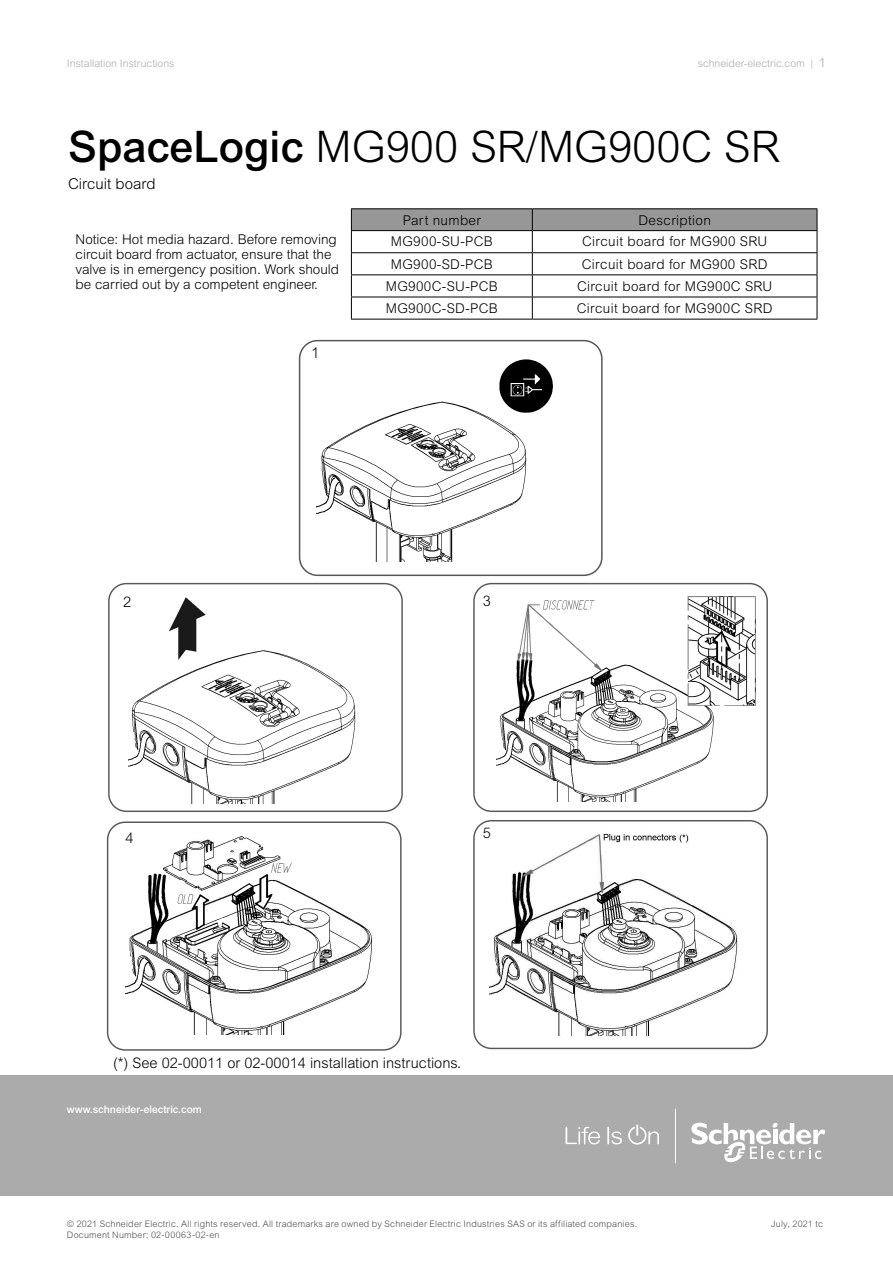
<style>
.page{position:relative;width:893px;height:1263px;background:#fff}
.page>*{position:absolute;margin:0;border:0;box-sizing:border-box;transform-origin:0 0}
.t1{font:300 43.5px "Arial MT Std";color:#000}
.t2{font:300 15px "Arial MT Std";color:#000}
.t3{font:300 14.55px "Arial MT Std";color:#000}
.intro_text{font:300 13.5px/15px "Arial MT Std";letter-spacing:.01em;color:#000}
.t4{font:300 10.5px "Arial MT Std";color:#ababab}
.t5{font:500 10.5px "Arial MT Std";color:#fff}
.t6{font:300 9px "Arial MT Std";letter-spacing:.02em;color:#4f4f4f}
.s1{font-size:12.75px}
.s2{font-weight:500}
</style>
<div class="page">
<div style="left:0;top:1076px;width:893px;height:120px;background:#ababab"></div>
<svg style="left:565px;top:1127px;width:35px;height:17px"></svg>
<svg style="left:607px;top:1127px;width:15px;height:17px"></svg>
<svg style="left:628px;top:1125px;width:31px;height:19px"></svg>
<svg style="left:691px;top:1122px;width:134px;height:41px"></svg>
<hr style="left:675px;top:1109px;width:1px;height:54px;background:#fff">
<hr style="left:351px;top:208px;width:181px;height:1px;background:#000">
<hr style="left:532px;top:208px;width:285px;height:1px;background:#000">
<svg style="left:351px;top:209px;width:467px;height:110px"></svg>
<hr style="left:351px;top:319px;width:181px;height:1px;background:#000">
<hr style="left:532px;top:319px;width:285px;height:1px;background:#000">
<div style="left:299px;top:340px;width:304px;height:236px;border:2px solid #585858;border-radius:18px"></div>
<img style="left:317px;top:359px;width:236px;height:203px">
<div style="left:108px;top:583px;width:295px;height:229px;border:1px solid #585858;border-radius:17px"></div>
<div style="left:473px;top:583px;width:295px;height:229px;border:1px solid #585858;border-radius:17px"></div>
<img style="left:128px;top:597px;width:228px;height:206px">
<img style="left:497px;top:596px;width:259px;height:205px">
<div style="left:107px;top:821px;width:295px;height:230px;border:1px solid #585858;border-radius:17px"></div>
<div style="left:473px;top:820px;width:295px;height:229px;border:1px solid #585858;border-radius:17px"></div>
<img style="left:126px;top:836px;width:246px;height:198px">
<img style="left:490px;top:833px;width:248px;height:204px">
<p class="t4" style="left:67px;top:57px;width:109px">Installation Instructions</p>
<p class="t4" style="left:698px;top:57px;width:130px">schneider-electric.com | <span class="s1">1</span></p>
<h1 class="t1" style="left:68px;top:122px;width:713px"><span class="s2">SpaceLogic</span> MG900 SR/MG900C SR</h1>
<p class="t2" style="left:68px;top:175px;width:89px">Circuit board</p>
<p class="intro_text" style="left:76px;top:232px;width:265px">Notice: Hot media hazard. Before removing circuit board from actuator, ensure that the valve is in emergency position. Work should be carried out by a competent engineer.</p>
<p class="t2" style="left:311px;top:344px;width:10px">1</p>
<p class="intro_text" style="left:403px;top:212px;width:80px">Part number</p>
<p class="intro_text" style="left:638px;top:212px;width:74px">Description</p>
<p class="intro_text" style="left:391px;top:234px;width:103px">MG900-SU-PCB</p>
<p class="intro_text" style="left:582px;top:234px;width:187px">Circuit board for MG900 SRU</p>
<p class="intro_text" style="left:391px;top:256px;width:103px">MG900-SD-PCB</p>
<p class="intro_text" style="left:582px;top:256px;width:187px">Circuit board for MG900 SRD</p>
<p class="intro_text" style="left:386px;top:278px;width:114px">MG900C-SU-PCB</p>
<p class="intro_text" style="left:577px;top:278px;width:197px">Circuit board for MG900C SRU</p>
<p class="intro_text" style="left:386px;top:301px;width:114px">MG900C-SD-PCB</p>
<p class="intro_text" style="left:577px;top:301px;width:197px">Circuit board for MG900C SRD</p>
<p class="t3" style="left:123px;top:594px;width:10px">2</p>
<p class="t3" style="left:483px;top:592px;width:10px">3</p>
<p class="t3" style="left:126px;top:830px;width:10px">4</p>
<p class="t3" style="left:483px;top:825px;width:10px">5</p>
<p class="t3" style="left:113px;top:1055px;width:350px">(*) See 02-00011 or 02-00014 installation instructions.</p>
<p class="t5" style="left:67px;top:1103px;width:136px">www.schneider-electric.com</p>
<p class="t6" style="left:67px;top:1219px;width:572px">© 2021 Schneider Electric. All rights reserved. All trademarks are owned by Schneider Electric Industries SAS or its affiliated companies.</p>
<p class="t6" style="left:771px;top:1219px;width:53px">July, 2021 tc</p>
<p class="t6" style="left:67px;top:1229px;width:154px">Document Number: 02-00063-02-en</p>
</div>
